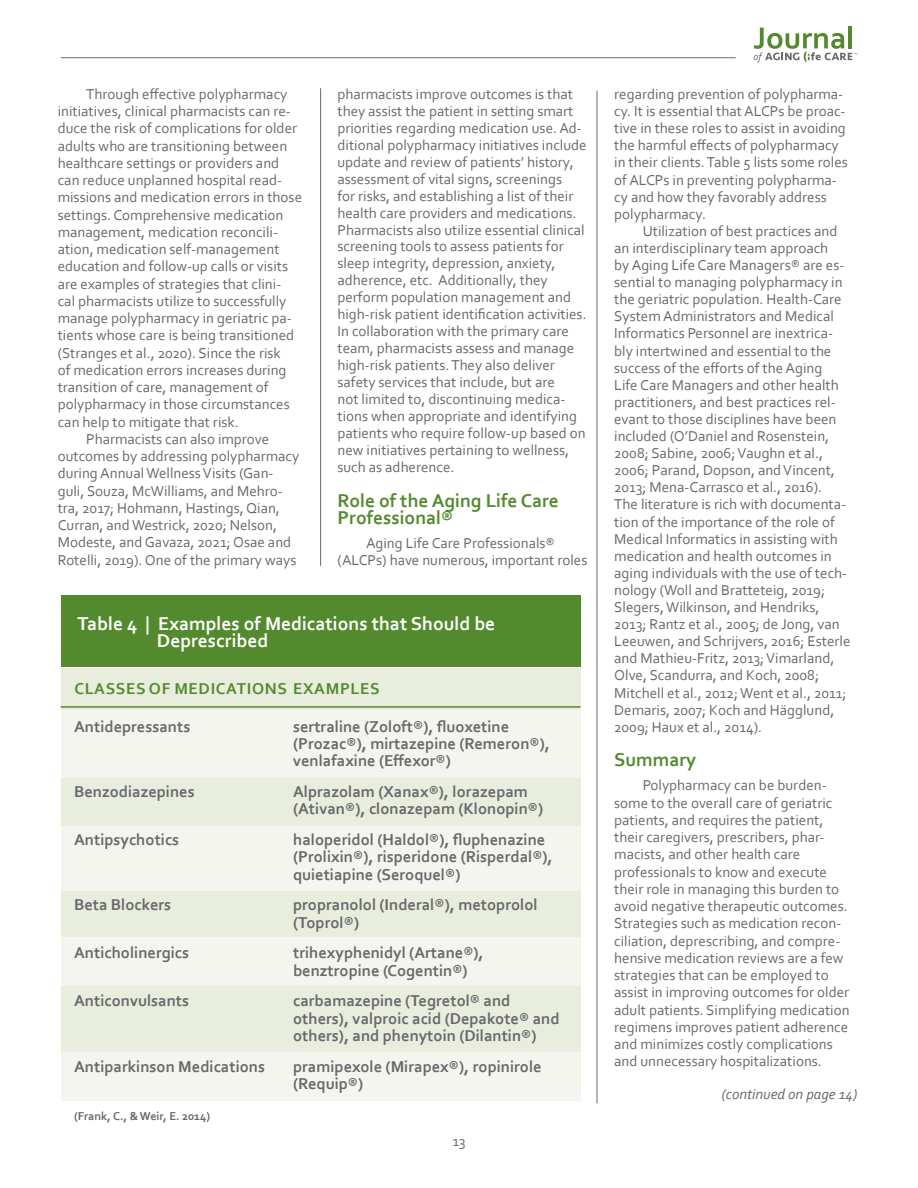
<style>
.page{position:relative;width:918px;height:1188px;background:#fff}
.page>*{position:absolute;margin:0;border:0;box-sizing:border-box;transform-origin:0 0}
.JOURNAL_SUBHEAD{font:700 19.5px/17.2px "Corbel";color:#fff}
.JOURNAL_SUBHEAD-2{font:700 19.5px/17.2px "Corbel";color:#548a2e}
.JOURNAL_SUBHEAD-3{font:700 16.5px/17.2px "Corbel";color:#69696c}
.JOURNAL_SUBHEAD-4{font:700 16.5px "Corbel";letter-spacing:.04em;color:#548a2e}
.JOURNAL_BODY_TEXT{font:15px/17.2px "Corbel";color:#69696c}
.JOURNAL_BODY_TEXT-2{font:italic 15px "Corbel";color:#69696c}
.JOURNAL_SUBHEAD-5{font:700 12px "Corbel";color:#69696c}
</style>
<div class="page">
<hr style="left:848px;top:26px;width:4px;height:22px;background:#548a2e">
<svg style="left:754px;top:28px;width:103px;height:34px"></svg>
<hr style="left:61px;top:57px;width:675px;height:1px;background:#69696c">
<div style="left:61px;top:983px;width:519px;height:70px;background:#e8edde"></div>
<div style="left:61px;top:1053px;width:519px;height:48px;background:#f4f5ee"></div>
<div style="left:61px;top:706px;width:519px;height:72px;background:#f4f5ee"></div>
<div style="left:61px;top:778px;width:519px;height:48px;background:#e8edde"></div>
<div style="left:61px;top:826px;width:519px;height:65px;background:#f4f5ee"></div>
<div style="left:61px;top:891px;width:519px;height:47px;background:#e8edde"></div>
<div style="left:61px;top:938px;width:519px;height:48px;background:#f4f5ee"></div>
<div style="left:61px;top:668px;width:519px;height:41px;background:#e8edde"></div>
<hr style="left:320px;top:88px;width:1px;height:478px;background:#69696c">
<hr style="left:597px;top:91px;width:1px;height:1012px;background:#69696c">
<div style="left:61px;top:596px;width:519px;height:71px;background:#548a2e"></div>
<hr style="left:61px;top:706px;width:519px;height:2px;background:#548a2e">
<p class="JOURNAL_BODY_TEXT" style="left:58px;top:85px;width:246px;text-indent:28px">Through effective polypharmacy initiatives, clinical pharmacists can re&shy;duce the risk of complications for older adults who are transitioning between healthcare settings or providers and can reduce unplanned hospital read&shy;missions and medication errors in those settings. Comprehensive medication management, medication reconcili&shy;ation, medication self-management education and follow-up calls or visits are examples of strategies that clini&shy;cal pharmacists utilize to successfully manage polypharmacy in geriatric pa&shy;tients whose care is being transitioned (Stranges et al., 2020). Since the risk<br>of medication errors increases during transition of care, management of polypharmacy in those circumstances can help to mitigate that risk.</p>
<p class="JOURNAL_BODY_TEXT" style="left:58px;top:430px;width:243px;text-indent:28px">Pharmacists can also improve outcomes by addressing polypharmacy during Annual Wellness Visits (Gan&shy;guli, Souza, McWilliams, and Mehro&shy;tra, 2017; Hohmann, Hastings, Qian, Curran, and Westrick, 2020; Nelson, Modeste, and Gavaza, 2021; Osae and Rotelli, 2019). One of the primary ways</p>
<p class="JOURNAL_BODY_TEXT" style="left:338px;top:85px;width:251px">pharmacists improve outcomes is that they assist the patient in setting smart priorities regarding medication use. Ad&shy;ditional polypharmacy initiatives include update and review of patients’ history, assessment of vital signs, screenings<br>for risks, and establishing a list of their health care providers and medications.<br>Pharmacists also utilize essential clinical screening tools to assess patients for sleep integrity, depression, anxiety, adherence, etc. Additionally, they perform population management and high-risk patient identification activities.<br>In collaboration with the primary care team, pharmacists assess and manage high-risk patients. They also deliver safety services that include, but are<br>not limited to, discontinuing medica&shy;tions when appropriate and identifying patients who require follow-up based on new initiatives pertaining to wellness, such as adherence.</p>
<p class="JOURNAL_SUBHEAD-2" style="left:338px;top:491px;width:223px">Role of the Aging Life Care<br>Professional®</p>
<p class="JOURNAL_BODY_TEXT" style="left:338px;top:534px;width:251px;text-align:center">Aging Life Care Professionals®<br>(ALCPs) have numerous, important roles</p>
<p class="JOURNAL_SUBHEAD" style="left:157px;top:614px;width:340px;text-indent:-80px">Table 4 | Examples of Medications that Should be<br>Deprescribed</p>
<p class="JOURNAL_SUBHEAD-4" style="left:74px;top:679px;width:307px">CLASSES OF MEDICATIONS EXAMPLES</p>
<p class="JOURNAL_SUBHEAD-3" style="left:74px;top:717px;width:118px">Antidepressants</p>
<p class="JOURNAL_SUBHEAD-3" style="left:293px;top:717px;width:258px">sertraline (Zoloft®), fluoxetine (Prozac®), mirtazepine (Remeron®), venlafaxine (Effexor®)</p>
<p class="JOURNAL_SUBHEAD-3" style="left:74px;top:783px;width:122px">Benzodiazepines</p>
<p class="JOURNAL_SUBHEAD-3" style="left:293px;top:783px;width:252px">Alprazolam (Xanax®), lorazepam (Ativan®), clonazepam (Klonopin®)</p>
<p class="JOURNAL_SUBHEAD-3" style="left:74px;top:831px;width:107px">Antipsychotics</p>
<p class="JOURNAL_SUBHEAD-3" style="left:293px;top:831px;width:261px">haloperidol (Haldol®), fluphenazine (Prolixin®), risperidone (Risperdal®), quietiapine (Seroquel®)</p>
<p class="JOURNAL_SUBHEAD-3" style="left:74px;top:896px;width:99px">Beta Blockers</p>
<p class="JOURNAL_SUBHEAD-3" style="left:293px;top:896px;width:246px">propranolol (Inderal®), metoprolol (Toprol®)</p>
<p class="JOURNAL_SUBHEAD-3" style="left:74px;top:944px;width:117px">Anticholinergics</p>
<p class="JOURNAL_SUBHEAD-3" style="left:293px;top:944px;width:192px">trihexyphenidyl (Artane®), benztropine (Cogentin®)</p>
<p class="JOURNAL_SUBHEAD-3" style="left:74px;top:992px;width:117px">Anticonvulsants</p>
<p class="JOURNAL_SUBHEAD-3" style="left:293px;top:992px;width:268px">carbamazepine (Tegretol® and others), valproic acid (Depakote® and others), and phenytoin (Dilantin®)</p>
<p class="JOURNAL_SUBHEAD-3" style="left:74px;top:1057px;width:193px">Antiparkinson Medications</p>
<p class="JOURNAL_SUBHEAD-3" style="left:293px;top:1057px;width:250px">pramipexole (Mirapex®), ropinirole (Requip®)</p>
<p class="JOURNAL_SUBHEAD-5" style="left:74px;top:1108px;width:138px">(Frank, C., &amp; Weir, E. 2014)</p>
<p class="JOURNAL_BODY_TEXT" style="left:452px;top:1132px;width:15px">13</p>
<p class="JOURNAL_BODY_TEXT" style="left:614px;top:85px;width:235px">regarding prevention of polypharma&shy;cy. It is essential that ALCPs be proac&shy;tive in these roles to assist in avoiding the harmful effects of polypharmacy in their clients. Table 5 lists some roles of ALCPs in preventing polypharma&shy;cy and how they favorably address polypharmacy.</p>
<p class="JOURNAL_BODY_TEXT" style="left:614px;top:222px;width:238px;text-indent:28px">Utilization of best practices and an interdisciplinary team approach<br>by Aging Life Care Managers® are es&shy;sential to managing polypharmacy in the geriatric population. Health-Care System Administrators and Medical Informatics Personnel are inextrica&shy;bly intertwined and essential to the success of the efforts of the Aging<br>Life Care Managers and other health practitioners, and best practices rel&shy;evant to those disciplines have been included (O’Daniel and Rosenstein, 2008; Sabine, 2006; Vaughn et al., 2006; Parand, Dopson, and Vincent, 2013; Mena-Carrasco et al., 2016).<br>The literature is rich with documenta&shy;tion of the importance of the role of Medical Informatics in assisting with medication and health outcomes in aging individuals with the use of tech&shy;nology (Woll and Bratteteig, 2019; Slegers, Wilkinson, and Hendriks, 2013; Rantz et al., 2005; de Jong, van Leeuwen, and Schrijvers, 2016; Esterle and Mathieu-Fritz, 2013; Vimarland, Olve, Scandurra, and Koch, 2008; Mitchell et al., 2012; Went et al., 2011; Demaris, 2007; Koch and Hägglund, 2009; Haux et al., 2014).</p>
<p class="JOURNAL_SUBHEAD-2" style="left:614px;top:751px;width:83px">Summary</p>
<p class="JOURNAL_BODY_TEXT" style="left:614px;top:776px;width:237px;text-indent:28px">Polypharmacy can be burden&shy;some to the overall care of geriatric patients, and requires the patient, their caregivers, prescribers, phar&shy;macists, and other health care professionals to know and execute their role in managing this burden to avoid negative therapeutic outcomes.<br>Strategies such as medication recon&shy;ciliation, deprescribing, and compre&shy;hensive medication reviews are a few strategies that can be employed to assist in improving outcomes for older adult patients. Simplifying medication regimens improves patient adherence and minimizes costly complications and unnecessary hospitalizations.</p>
<p class="JOURNAL_BODY_TEXT-2" style="left:722px;top:1085px;width:137px">(continued on page 14)</p>
</div>
